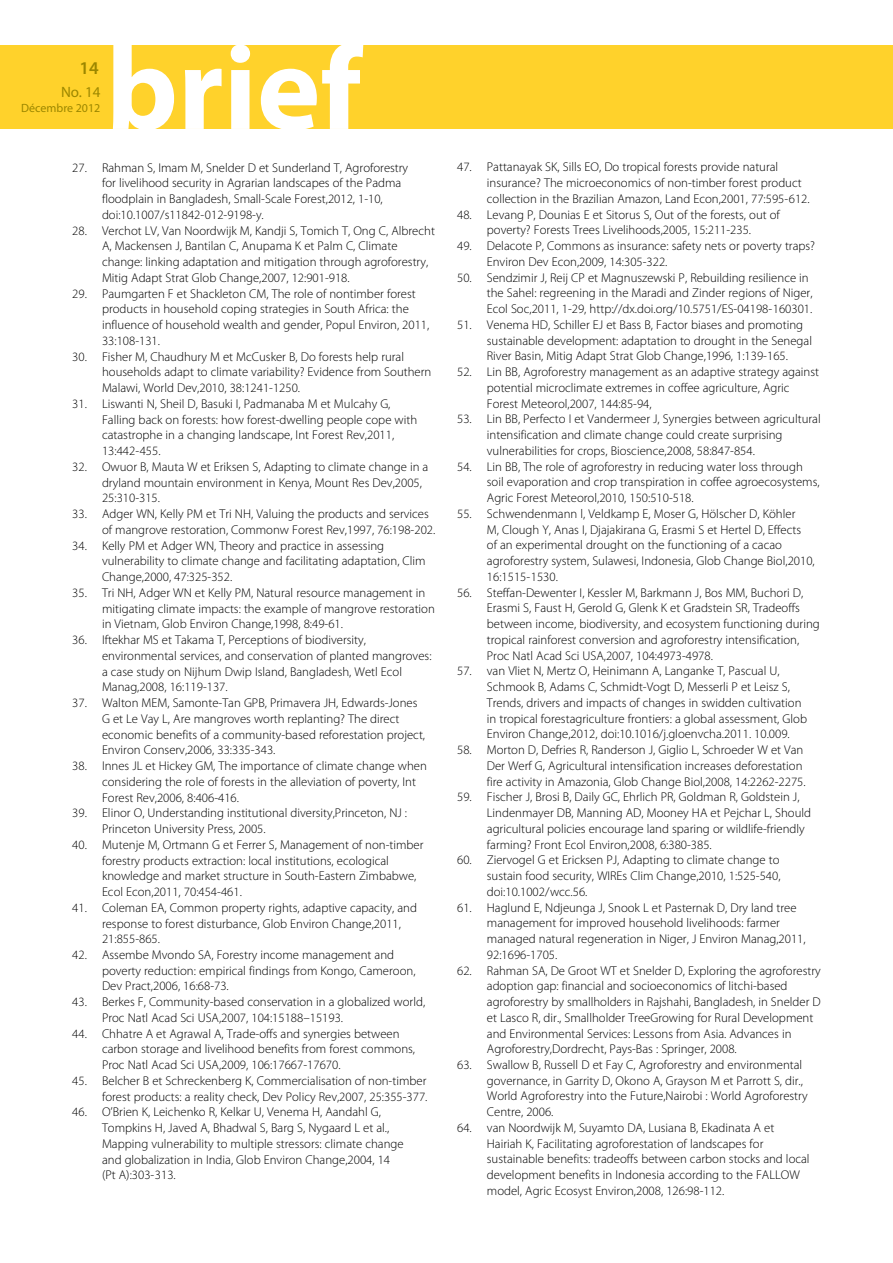
<style>
.page{position:relative;width:893px;height:1263px;background:#fff}
.page>*{position:absolute;margin:0;border:0;box-sizing:border-box;transform-origin:0 0}
.t1{font:600 18px "Myriad Pro";color:#9c8700}
.t2{font:15px "Myriad Pro";color:#9c8700}
.t3{font:300 12.75px/15.8px "Myriad Pro";color:#000}
.t4{font:12px "Myriad Pro";color:#9c8700}
</style>
<div class="page">
<div style="left:0;top:45px;width:893px;height:84px;background:#ffd22b"></div>
<svg style="left:113px;top:45px;width:250px;height:84px"></svg>
<h1 class="t1" style="left:79px;top:57px;width:21px">14</h1>
<p class="t2" style="left:61px;top:83px;width:41px">No. 14</p>
<p class="t4" style="left:21px;top:101px;width:81px">Décembre 2012</p>
<p class="t3" style="left:102px;top:159px;width:308px;text-indent:-30px">27. Rahman S, Imam M, Snelder D et Sunderland T, Agroforestry for livelihood security in Agrarian landscapes of the Padma floodplain in Bangladesh, Small-Scale Forest,2012, 1-10, doi:10.1007/s11842-012-9198-y.</p>
<p class="t3" style="left:102px;top:222px;width:334px;text-indent:-30px">28. Verchot LV, Van Noordwijk M, Kandji S, Tomich T, Ong C, Albrecht A, Mackensen J, Bantilan C, Anupama K et Palm C, Climate change: linking adaptation and mitigation through agroforestry, Mitig Adapt Strat Glob Change,2007, 12:901-918.</p>
<p class="t3" style="left:102px;top:285px;width:329px;text-indent:-30px">29. Paumgarten F et Shackleton CM, The role of nontimber forest products in household coping strategies in South Africa: the influence of household wealth and gender, Popul Environ, 2011, 33:108-131.</p>
<p class="t3" style="left:102px;top:348px;width:331px;text-indent:-30px">30. Fisher M, Chaudhury M et McCusker B, Do forests help rural households adapt to climate variability? Evidence from Southern<br>Malawi, World Dev,2010, 38:1241-1250.</p>
<p class="t3" style="left:102px;top:396px;width:317px;text-indent:-30px">31. Liswanti N, Sheil D, Basuki I, Padmanaba M et Mulcahy G, Falling back on forests: how forest-dwelling people cope with catastrophe in a changing landscape, Int Forest Rev,2011, 13:442-455.</p>
<p class="t3" style="left:102px;top:458px;width:328px;text-indent:-30px">32. Owuor B, Mauta W et Eriksen S, Adapting to climate change in a dryland mountain environment in Kenya, Mount Res Dev,2005,<br>25:310-315.</p>
<p class="t3" style="left:102px;top:506px;width:335px;text-indent:-30px">33. Adger WN, Kelly PM et Tri NH, Valuing the products and services of mangrove restoration, Commonw Forest Rev,1997, 76:198-202.</p>
<p class="t3" style="left:102px;top:537px;width:325px;text-indent:-30px">34. Kelly PM et Adger WN, Theory and practice in assessing vulnerability to climate change and facilitating adaptation, Clim<br>Change,2000, 47:325-352.</p>
<p class="t3" style="left:102px;top:584px;width:334px;text-indent:-30px">35. Tri NH, Adger WN et Kelly PM, Natural resource management in mitigating climate impacts: the example of mangrove restoration in Vietnam, Glob Environ Change,1998, 8:49-61.</p>
<p class="t3" style="left:102px;top:632px;width:331px;text-indent:-30px">36. Iftekhar MS et Takama T, Perceptions of biodiversity, environmental services, and conservation of planted mangroves: a case study on Nijhum Dwip Island, Bangladesh, Wetl Ecol Manag,2008, 16:119-137.</p>
<p class="t3" style="left:102px;top:695px;width:325px;text-indent:-30px">37. Walton MEM, Samonte-Tan GPB, Primavera JH, Edwards-Jones G et Le Vay L, Are mangroves worth replanting? The direct economic benefits of a community-based reforestation project, Environ Conserv,2006, 33:335-343.</p>
<p class="t3" style="left:102px;top:758px;width:326px;text-indent:-30px">38. Innes JL et Hickey GM, The importance of climate change when considering the role of forests in the alleviation of poverty, Int<br>Forest Rev,2006, 8:406-416.</p>
<p class="t3" style="left:102px;top:805px;width:307px;text-indent:-30px">39. Elinor O, Understanding institutional diversity,Princeton, NJ :<br>Princeton University Press, 2005.</p>
<p class="t3" style="left:102px;top:836px;width:323px;text-indent:-30px">40. Mutenje M, Ortmann G et Ferrer S, Management of non-timber forestry products extraction: local institutions, ecological knowledge and market structure in South-Eastern Zimbabwe, Ecol Econ,2011, 70:454-461.</p>
<p class="t3" style="left:102px;top:899px;width:316px;text-indent:-30px">41. Coleman EA, Common property rights, adaptive capacity, and response to forest disturbance, Glob Environ Change,2011,<br>21:855-865.</p>
<p class="t3" style="left:102px;top:947px;width:315px;text-indent:-30px">42. Assembe Mvondo SA, Forestry income management and poverty reduction: empirical findings from Kongo, Cameroon,<br>Dev Pract,2006, 16:68-73.</p>
<p class="t3" style="left:102px;top:994px;width:325px;text-indent:-30px">43. Berkes F, Community-based conservation in a globalized world,<br>Proc Natl Acad Sci USA,2007, 104:15188–15193.</p>
<p class="t3" style="left:102px;top:1025px;width:315px;text-indent:-30px">44. Chhatre A et Agrawal A, Trade-offs and synergies between carbon storage and livelihood benefits from forest commons,<br>Proc Natl Acad Sci USA,2009, 106:17667-17670.</p>
<p class="t3" style="left:72px;top:1073px;width:357px;text-align:right">45. Belcher B et Schreckenberg K, Commercialisation of non-timber forest products: a reality check, Dev Policy Rev,2007, 25:355-377.</p>
<p class="t3" style="left:102px;top:1104px;width:303px;text-indent:-30px">46. O’Brien K, Leichenko R, Kelkar U, Venema H, Aandahl G, Tompkins H, Javed A, Bhadwal S, Barg S, Nygaard L et al., Mapping vulnerability to multiple stressors: climate change and globalization in India, Glob Environ Change,2004, 14 (Pt A):303-313.</p>
<p class="t3" style="left:487px;top:159px;width:324px;text-indent:-30px">47. Pattanayak SK, Sills EO, Do tropical forests provide natural insurance? The microeconomics of non-timber forest product collection in the Brazilian Amazon, Land Econ,2001, 77:595-612.</p>
<p class="t3" style="left:457px;top:206px;width:324px;text-align:center">48. Levang P, Dounias E et Sitorus S, Out of the forests, out of poverty? Forests Trees Livelihoods,2005, 15:211-235.</p>
<p class="t3" style="left:487px;top:238px;width:330px;text-indent:-30px">49. Delacote P, Commons as insurance: safety nets or poverty traps?<br>Environ Dev Econ,2009, 14:305-322.</p>
<p class="t3" style="left:487px;top:269px;width:327px;text-indent:-30px">50. Sendzimir J, Reij CP et Magnuszewski P, Rebuilding resilience in the Sahel: regreening in the Maradi and Zinder regions of Niger,<br>Ecol Soc,2011, 1-29, http://dx.doi.org/10.5751/ES-04198-160301.</p>
<p class="t3" style="left:487px;top:317px;width:327px;text-indent:-30px">51. Venema HD, Schiller EJ et Bass B, Factor biases and promoting sustainable development: adaptation to drought in the Senegal<br>River Basin, Mitig Adapt Strat Glob Change,1996, 1:139-165.</p>
<p class="t3" style="left:487px;top:364px;width:334px;text-indent:-30px">52. Lin BB, Agroforestry management as an adaptive strategy against potential microclimate extremes in coffee agriculture, Agric<br>Forest Meteorol,2007, 144:85-94,</p>
<p class="t3" style="left:487px;top:411px;width:335px;text-indent:-30px">53. Lin BB, Perfecto I et Vandermeer J, Synergies between agricultural intensification and climate change could create surprising vulnerabilities for crops, Bioscience,2008, 58:847-854.</p>
<p class="t3" style="left:487px;top:458px;width:334px;text-indent:-30px">54. Lin BB, The role of agroforestry in reducing water loss through soil evaporation and crop transpiration in coffee agroecosystems,<br>Agric Forest Meteorol,2010, 150:510-518.</p>
<p class="t3" style="left:487px;top:505px;width:329px;text-indent:-30px">55. Schwendenmann l, Veldkamp E, Moser G, Hölscher D, Köhler<br>M, Clough Y, Anas I, Djajakirana G, Erasmi S et Hertel D, Effects<br>of an experimental drought on the functioning of a cacao agroforestry system, Sulawesi, Indonesia, Glob Change Biol,2010, 16:1515-1530.</p>
<p class="t3" style="left:487px;top:584px;width:334px;text-indent:-30px">56. Steffan-Dewenter I, Kessler M, Barkmann J, Bos MM, Buchori D, Erasmi S, Faust H, Gerold G, Glenk K et Gradstein SR, Tradeoffs between income, biodiversity, and ecosystem functioning during tropical rainforest conversion and agroforestry intensification, Proc Natl Acad Sci USA,2007, 104:4973-4978.</p>
<p class="t3" style="left:487px;top:663px;width:322px;text-indent:-30px">57. van Vliet N, Mertz O, Heinimann A, Langanke T, Pascual U, Schmook B, Adams C, Schmidt-Vogt D, Messerli P et Leisz S, Trends, drivers and impacts of changes in swidden cultivation in tropical forestagriculture frontiers: a global assessment, Glob Environ Change,2012, doi:10.1016/j.gloenvcha.2011. 10.009.</p>
<p class="t3" style="left:487px;top:742px;width:320px;text-indent:-30px">58. Morton D, Defries R, Randerson J, Giglio L, Schroeder W et Van<br>Der Werf G, Agricultural intensification increases deforestation fire activity in Amazonia, Glob Change Biol,2008, 14:2262-2275.</p>
<p class="t3" style="left:487px;top:789px;width:326px;text-indent:-30px">59. Fischer J, Brosi B, Daily GC, Ehrlich PR, Goldman R, Goldstein J, Lindenmayer DB, Manning AD, Mooney HA et Pejchar L, Should agricultural policies encourage land sparing or wildlife-friendly farming? Front Ecol Environ,2008, 6:380-385.</p>
<p class="t3" style="left:487px;top:852px;width:295px;text-align:justify;text-indent:-30px">60. Ziervogel G et Ericksen PJ, Adapting to climate change to sustain food security, WIREs Clim Change,2010, 1:525-540, doi:10.1002/wcc.56.</p>
<p class="t3" style="left:487px;top:899px;width:320px;text-indent:-30px">61. Haglund E, Ndjeunga J, Snook L et Pasternak D, Dry land tree management for improved household livelihoods: farmer managed natural regeneration in Niger, J Environ Manag,2011, 92:1696-1705.</p>
<p class="t3" style="left:487px;top:962px;width:335px;text-indent:-30px">62. Rahman SA, De Groot WT et Snelder D, Exploring the agroforestry adoption gap: financial and socioeconomics of litchi-based agroforestry by smallholders in Rajshahi, Bangladesh, in Snelder D et Lasco R, dir., Smallholder TreeGrowing for Rural Development and Environmental Services: Lessons from Asia. Advances in Agroforestry,Dordrecht, Pays-Bas : Springer, 2008.</p>
<p class="t3" style="left:487px;top:1057px;width:322px;text-indent:-30px">63. Swallow B, Russell D et Fay C, Agroforestry and environmental governance, in Garrity D, Okono A, Grayson M et Parrott S, dir., World Agroforestry into the Future,Nairobi : World Agroforestry Centre, 2006.</p>
<p class="t3" style="left:487px;top:1120px;width:324px;text-indent:-30px">64. van Noordwijk M, Suyamto DA, Lusiana B, Ekadinata A et Hairiah K, Facilitating agroforestation of landscapes for sustainable benefits: tradeoffs between carbon stocks and local development benefits in Indonesia according to the FALLOW model, Agric Ecosyst Environ,2008, 126:98-112.</p>
</div>
